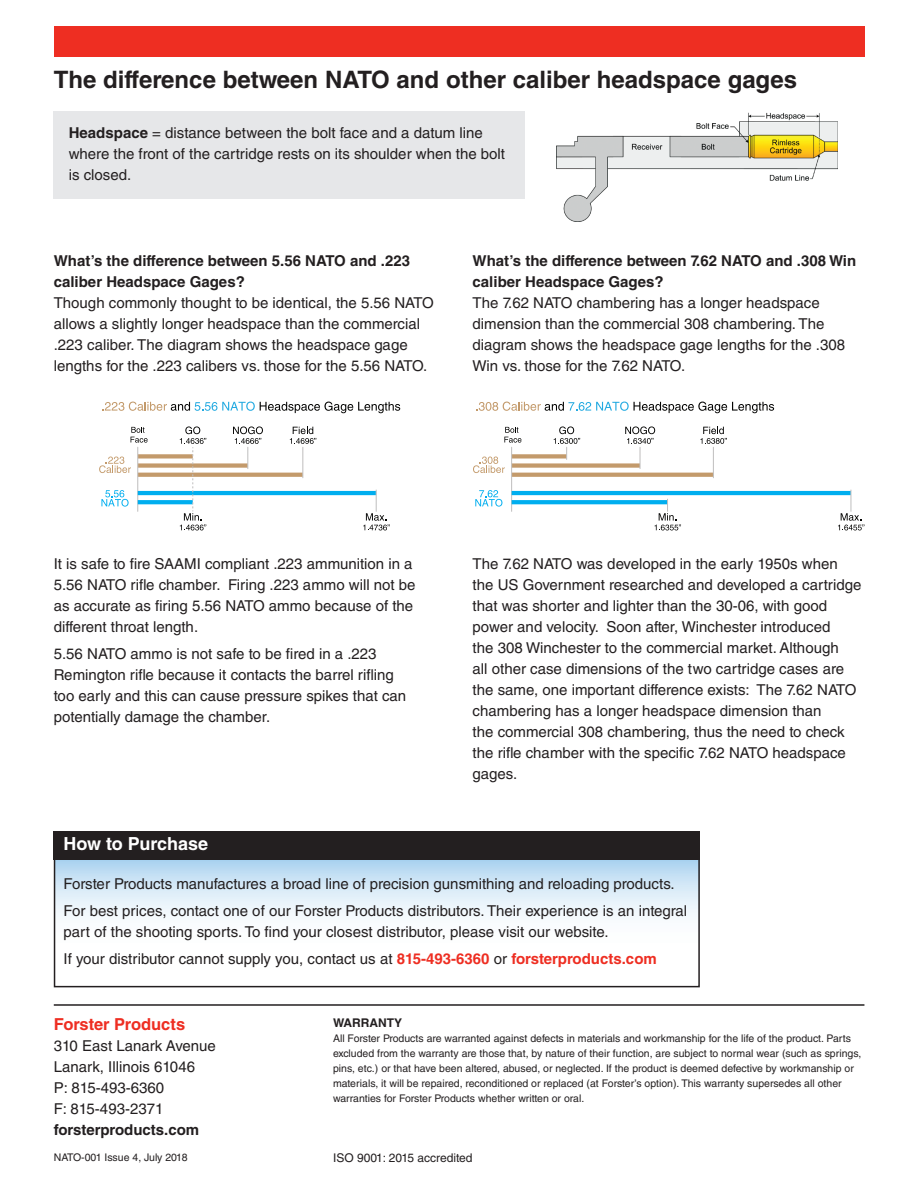
<style>
.page{position:relative;width:919px;height:1189px;background:#fff}
.page>*{position:absolute;margin:0;border:0;box-sizing:border-box;transform-origin:0 0}
.t1{font:700 24px "Helvetica LT Std";color:#231f20}
.t2{font:700 18px "Helvetica LT Std";letter-spacing:-.005em;color:#fff}
.t3{font:700 16.5px "Helvetica LT Std";color:#ee2e22}
.t4{font:15px/21px "Helvetica LT Std";color:#231f20}
.t5{font:700 15px/21px "Helvetica LT Std";color:#231f20}
.t6{font:12px "Helvetica LT Std";color:#231f20}
.t7{font:700 12px "Helvetica LT Std";color:#231f20}
.t8{font:10.5px/15px "Helvetica LT Std";color:#231f20}
.s1{font-weight:700}
.s2{font-weight:700;color:#ee2e22}
</style>
<div class="page">
<div style="left:54px;top:111px;width:471px;height:87px;background:#e6e7e9"></div>
<svg style="left:57px;top:861px;width:639px;height:56px;background:#d5e9f7"></svg>
<div style="left:54px;top:858px;width:645px;height:129px;border:2px solid #231f20"></div>
<div style="left:54px;top:831px;width:645px;height:29px;background:#231f20"></div>
<hr style="left:54px;top:1004px;width:810px;height:2px;background:#231f20">
<div style="left:54px;top:27px;width:810px;height:30px;background:#ee2e22"></div>
<img style="left:556px;top:112px;width:281px;height:109px">
<svg style="left:138px;top:454px;width:42px;height:4px"></svg>
<svg style="left:102px;top:402px;width:298px;height:11px"></svg>
<svg style="left:290px;top:427px;width:26px;height:17px"></svg>
<svg style="left:99px;top:457px;width:32px;height:16px"></svg>
<div style="left:138px;top:463px;width:110px;height:5px;background:#c39a6b"></div>
<svg style="left:138px;top:473px;width:164px;height:4px"></svg>
<hr style="left:137px;top:447px;width:1px;height:64px;background:#c0bfbf">
<hr style="left:302px;top:447px;width:1px;height:31px;background:#c0bfbf">
<svg style="left:233px;top:426px;width:30px;height:43px"></svg>
<svg style="left:101px;top:490px;width:27px;height:17px"></svg>
<svg style="left:138px;top:500px;width:42px;height:4px"></svg>
<hr style="left:138px;top:491px;width:238px;height:4px;background:#00aeef">
<svg style="left:363px;top:490px;width:26px;height:40px"></svg>
<svg style="left:130px;top:427px;width:18px;height:16px"></svg>
<svg style="left:180px;top:426px;width:26px;height:104px"></svg>
<svg style="left:512px;top:454px;width:41px;height:4px"></svg>
<svg style="left:553px;top:426px;width:27px;height:33px"></svg>
<svg style="left:476px;top:402px;width:297px;height:11px"></svg>
<svg style="left:700px;top:427px;width:26px;height:17px"></svg>
<svg style="left:473px;top:457px;width:31px;height:16px"></svg>
<div style="left:511px;top:463px;width:128px;height:5px;background:#c39a6b"></div>
<svg style="left:512px;top:473px;width:200px;height:4px"></svg>
<hr style="left:511px;top:447px;width:1px;height:64px;background:#c0bfbf">
<hr style="left:712px;top:447px;width:1px;height:31px;background:#c0bfbf">
<svg style="left:625px;top:426px;width:30px;height:43px"></svg>
<svg style="left:475px;top:490px;width:27px;height:17px"></svg>
<svg style="left:511px;top:500px;width:143px;height:4px"></svg>
<hr style="left:511px;top:491px;width:339px;height:4px;background:#00aeef">
<svg style="left:654px;top:499px;width:26px;height:31px"></svg>
<svg style="left:837px;top:490px;width:27px;height:40px"></svg>
<svg style="left:504px;top:427px;width:17px;height:16px"></svg>
<h1 class="t1" style="left:54px;top:65px;width:744px">The difference between NATO and other caliber headspace gages</h1>
<p class="t4" style="left:69px;top:123px;width:437px"><span class="s1">Headspace</span> = distance between the bolt face and a datum line where the front of the cartridge rests on its shoulder when the bolt is closed.</p>
<p class="t5" style="left:54px;top:250px;width:358px">What’s the difference between 5.56 NATO and .223 caliber Headspace Gages?</p>
<p class="t4" style="left:54px;top:292px;width:381px">Though commonly thought to be identical, the 5.56 NATO allows a slightly longer headspace than the commercial .223 caliber. The diagram shows the headspace gage lengths for the .223 calibers vs. those for the 5.56 NATO.</p>
<p class="t5" style="left:472px;top:250px;width:385px">What’s the difference between 7.62 NATO and .308 Win caliber Headspace Gages?</p>
<p class="t4" style="left:472px;top:292px;width:374px">The 7.62 NATO chambering has a longer headspace dimension than the commercial 308 chambering. The diagram shows the headspace gage lengths for the .308<br>Win vs. those for the 7.62 NATO.</p>
<p class="t4" style="left:54px;top:553px;width:363px">It is safe to fire SAAMI compliant .223 ammunition in a 5.56 NATO rifle chamber. Firing .223 ammo will not be as accurate as firing 5.56 NATO ammo because of the different throat length.</p>
<p class="t4" style="left:54px;top:644px;width:354px">5.56 NATO ammo is not safe to be fired in a .223<br>Remington rifle because it contacts the barrel rifling too early and this can cause pressure spikes that can potentially damage the chamber.</p>
<p class="t2" style="left:63px;top:833px;width:146px">How to Purchase</p>
<p class="t4" style="left:472px;top:553px;width:390px">The 7.62 NATO was developed in the early 1950s when the US Government researched and developed a cartridge that was shorter and lighter than the 30-06, with good power and velocity. Soon after, Winchester introduced<br>the 308 Winchester to the commercial market. Although<br>all other case dimensions of the two cartridge cases are the same, one important difference exists: The 7.62 NATO chambering has a longer headspace dimension than<br>the commercial 308 chambering, thus the need to check the rifle chamber with the specific 7.62 NATO headspace gages.</p>
<p class="t4" style="left:63px;top:870px;width:625px;line-height:27px">Forster Products manufactures a broad line of precision gunsmithing and reloading products.<br>For best prices, contact one of our Forster Products distributors. Their experience is an integral</p>
<p class="t4" style="left:63px;top:918px;width:594px;line-height:27px">part of the shooting sports. To find your closest distributor, please visit our website.<br>If your distributor cannot supply you, contact us at <span class="s2">815-493-6360</span> or <span class="s2">forsterproducts.com</span></p>
<p class="t3" style="left:54px;top:1014px;width:133px">Forster Products</p>
<p class="t4" style="left:54px;top:1035px;width:163px">310 East Lanark Avenue<br>Lanark, Illinois 61046<br>P: 815-493-6360<br>F: 815-493-2371</p>
<p class="t5" style="left:54px;top:1119px;width:147px">forsterproducts.com</p>
<p class="t8" style="left:54px;top:1149px;width:135px">NATO-001 Issue 4, July 2018</p>
<p class="t7" style="left:333px;top:1015px;width:71px">WARRANTY</p>
<p class="t8" style="left:333px;top:1031px;width:530px">All Forster Products are warranted against defects in materials and workmanship for the life of the product. Parts excluded from the warranty are those that, by nature of their function, are subject to normal wear (such as springs, pins, etc.) or that have been altered, abused, or neglected. If the product is deemed defective by workmanship or materials, it will be repaired, reconditioned or replaced (at Forster’s option). This warranty supersedes all other warranties for Forster Products whether written or oral.</p>
<p class="t6" style="left:333px;top:1150px;width:141px">ISO 9001: 2015 accredited</p>
</div>
